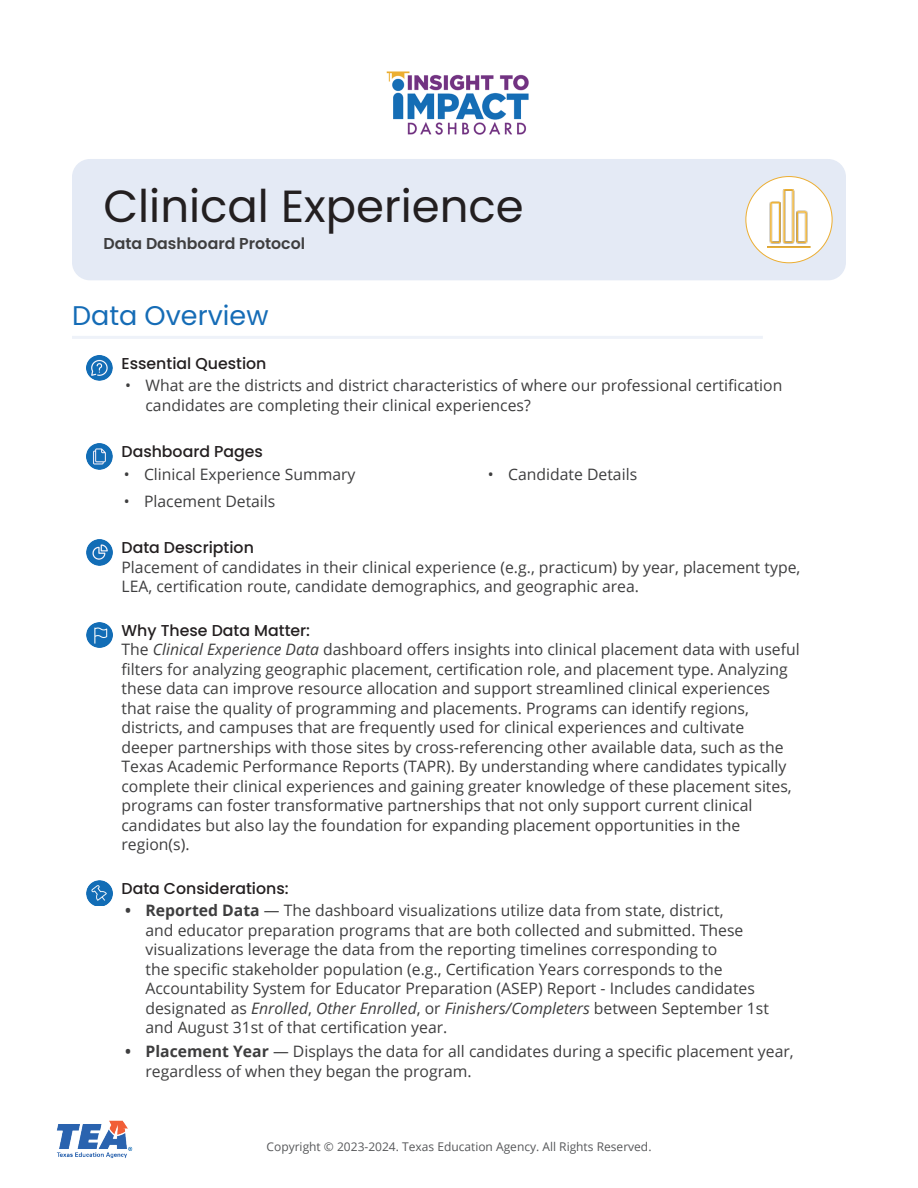
<style>
.page{position:relative;width:918px;height:1188px;background:#fff}
.page>*{position:absolute;margin:0;border:0;box-sizing:border-box;transform-origin:0 0}
.t1{font:45px "Poppins";color:#231f20}
.t2{font:27px "Poppins";color:#156cb6}
.Body_b{font:15.75px/19.5px "Open Sans";color:#3e3e3f}
.H4_b{font:500 15.75px "Poppins";color:#231f20}
.H1_sub{font:600 15.75px "Poppins";color:#3e3e3f}
.t3{font:12px "Open Sans";color:#57585a}
.s1{font-style:italic}
.s2{font-weight:700}
</style>
<div class="page">
<img style="left:56px;top:1120px;width:77px;height:38px">
<img style="left:386px;top:71px;width:143px;height:64px">
<hr style="left:72px;top:336px;width:691px;height:3px;background:#eef2f9">
<div style="left:72px;top:159px;width:774px;height:121px;background:#e4eaf5;border-radius:18px"></div>
<div style="left:746px;top:177px;width:86px;height:86px;background:#fff;border-radius:50%"></div>
<img style="left:767px;top:190px;width:44px;height:57px">
<img style="left:87px;top:355px;width:25px;height:26px">
<img style="left:87px;top:444px;width:25px;height:25px">
<img style="left:87px;top:540px;width:25px;height:25px">
<img style="left:87px;top:622px;width:25px;height:26px">
<img style="left:87px;top:880px;width:25px;height:26px">
<h1 class="t1" style="left:104px;top:180px;width:422px">Clinical Experience</h1>
<p class="H1_sub" style="left:104px;top:234px;width:203px">Data Dashboard Protocol</p>
<h3 class="t2" style="left:72px;top:300px;width:198px">Data Overview</h3>
<p class="H4_b" style="left:122px;top:354px;width:146px">Essential Question</p>
<p class="Body_b" style="left:146px;top:375px;width:638px;text-indent:-20px">• What are the districts and district characteristics of where our professional certification candidates are completing their clinical experiences?</p>
<p class="H4_b" style="left:122px;top:443px;width:143px">Dashboard Pages</p>
<p class="Body_b" style="left:124px;top:464px;width:233px">• Clinical Experience Summary</p>
<p class="Body_b" style="left:124px;top:491px;width:153px">• Placement Details</p>
<p class="Body_b" style="left:488px;top:464px;width:151px">• Candidate Details</p>
<p class="H4_b" style="left:122px;top:539px;width:134px">Data Description</p>
<p class="Body_b" style="left:122px;top:557px;width:680px">Placement of candidates in their clinical experience (e.g., practicum) by year, placement type,<br>LEA, certification route, candidate demographics, and geographic area.</p>
<p class="H4_b" style="left:122px;top:621px;width:190px">Why These Data Matter:</p>
<p class="Body_b" style="left:122px;top:639px;width:680px">The <span class="s1">Clinical Experience Data</span> dashboard offers insights into clinical placement data with useful filters for analyzing geographic placement, certification role, and placement type. Analyzing these data can improve resource allocation and support streamlined clinical experiences that raise the quality of programming and placements. Programs can identify regions, districts, and campuses that are frequently used for clinical experiences and cultivate deeper partnerships with those sites by cross-referencing other available data, such as the Texas Academic Performance Reports (TAPR). By understanding where candidates typically complete their clinical experiences and gaining greater knowledge of these placement sites, programs can foster transformative partnerships that not only support current clinical candidates but also lay the foundation for expanding placement opportunities in the region(s).</p>
<p class="H4_b" style="left:122px;top:879px;width:169px">Data Considerations:</p>
<p class="Body_b" style="left:146px;top:900px;width:625px;text-indent:-20px"><span class="s2">• Reported Data</span> — The dashboard visualizations utilize data from state, district,<br>and educator preparation programs that are both collected and submitted. These visualizations leverage the data from the reporting timelines corresponding to<br>the specific stakeholder population (e.g., Certification Years corresponds to the Accountability System for Educator Preparation (ASEP) Report - Includes candidates designated as <span class="s1">Enrolled</span>, <span class="s1">Other Enrolled</span>, or <span class="s1">Finishers/Completers</span> between September 1st and August 31st of that certification year.</p>
<p class="Body_b" style="left:146px;top:1041px;width:650px;text-indent:-20px"><span class="s2">• Placement Year</span> — Displays the data for all candidates during a specific placement year, regardless of when they began the program.</p>
<p class="t3" style="left:267px;top:1138px;width:387px">Copyright © 2023-2024. Texas Education Agency. All Rights Reserved.</p>
</div>
